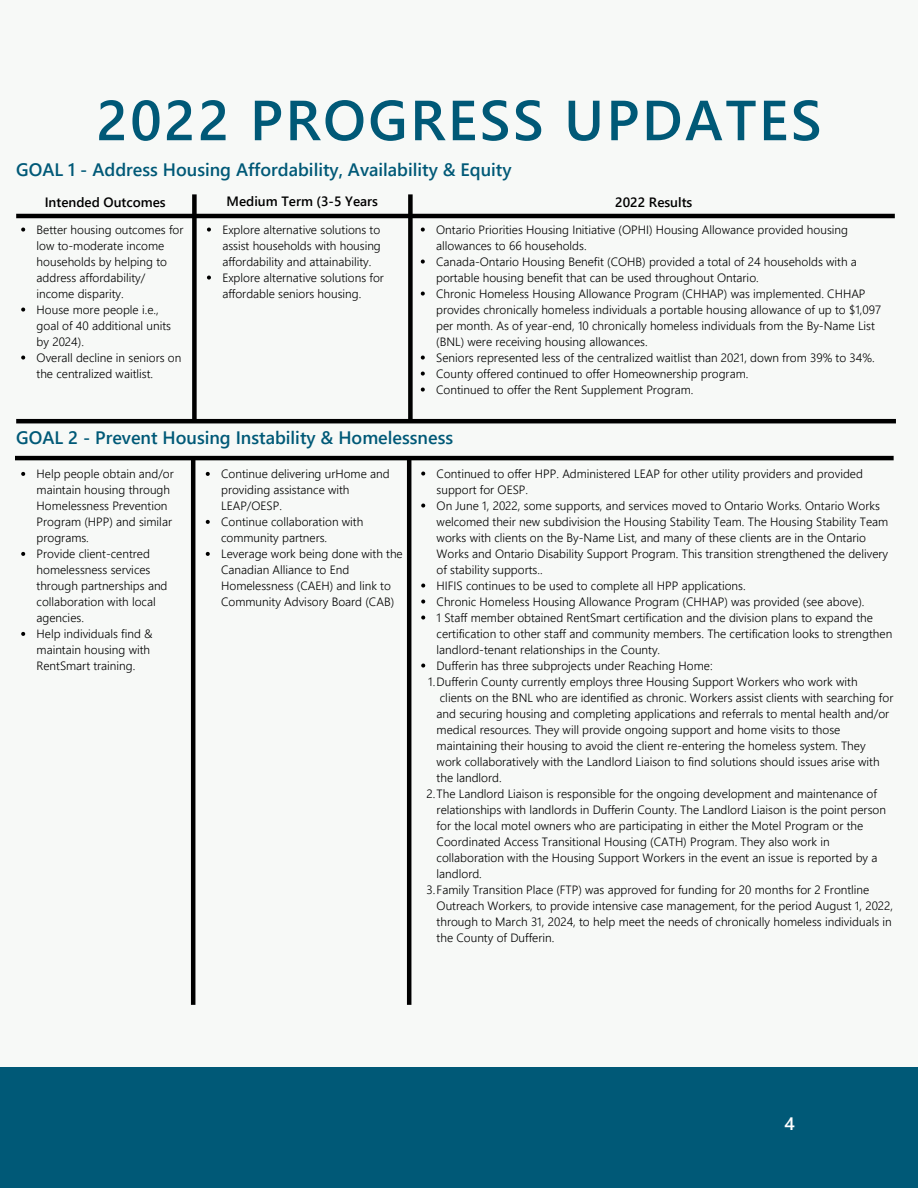
<style>
.page{position:relative;width:918px;height:1188px;background:#f7f9f7}
.page>*{position:absolute;margin:0;border:0;box-sizing:border-box;transform-origin:0 0}
.t1{font:600 56.4px "Segoe UI";letter-spacing:.045em;color:#005977}
.t2{font:600 18px "Segoe UI";color:#005977}
.t3{font:600 18px "Segoe UI";color:#fff}
.t4{font:600 13.5px "Segoe UI";color:#000}
.t5{font:300 12px/16px "Segoe UI";color:#000}
</style>
<div class="page">
<div style="left:0;top:1068px;width:918px;height:120px;background:#005977"></div>
<div style="left:192px;top:194px;width:5px;height:228px;background:#000"></div>
<hr style="left:16px;top:214px;width:879px;height:4px;background:#000">
<svg style="left:21px;top:228px;width:4px;height:4px"></svg>
<svg style="left:21px;top:308px;width:4px;height:4px"></svg>
<svg style="left:21px;top:356px;width:4px;height:4px"></svg>
<svg style="left:421px;top:228px;width:4px;height:4px"></svg>
<svg style="left:421px;top:260px;width:4px;height:4px"></svg>
<svg style="left:421px;top:292px;width:4px;height:4px"></svg>
<svg style="left:421px;top:356px;width:4px;height:4px"></svg>
<svg style="left:421px;top:372px;width:4px;height:4px"></svg>
<svg style="left:421px;top:388px;width:4px;height:4px"></svg>
<div style="left:408px;top:194px;width:5px;height:228px;background:#000"></div>
<svg style="left:207px;top:228px;width:4px;height:4px"></svg>
<svg style="left:207px;top:276px;width:4px;height:4px"></svg>
<hr style="left:16px;top:419px;width:880px;height:4px;background:#000">
<hr style="left:191px;top:458px;width:4px;height:547px;background:#000">
<hr style="left:15px;top:456px;width:879px;height:4px;background:#000">
<svg style="left:21px;top:472px;width:4px;height:4px"></svg>
<svg style="left:21px;top:552px;width:4px;height:4px"></svg>
<svg style="left:21px;top:632px;width:4px;height:4px"></svg>
<svg style="left:421px;top:472px;width:4px;height:4px"></svg>
<svg style="left:421px;top:504px;width:4px;height:4px"></svg>
<svg style="left:421px;top:584px;width:4px;height:4px"></svg>
<svg style="left:421px;top:600px;width:4px;height:4px"></svg>
<svg style="left:421px;top:616px;width:4px;height:4px"></svg>
<svg style="left:421px;top:664px;width:4px;height:4px"></svg>
<hr style="left:407px;top:458px;width:4px;height:547px;background:#000">
<svg style="left:206px;top:472px;width:4px;height:4px"></svg>
<svg style="left:206px;top:520px;width:4px;height:4px"></svg>
<svg style="left:206px;top:552px;width:4px;height:4px"></svg>
<p class="t1" style="left:96px;top:79px;width:727px">2022 PROGRESS UPDATES</p>
<p class="t2" style="left:16px;top:156px;width:497px">GOAL 1 - Address Housing Affordability, Availability &amp; Equity</p>
<p class="t4" style="left:45px;top:192px;width:123px">Intended Outcomes</p>
<p class="t4" style="left:615px;top:192px;width:79px">2022 Results</p>
<p class="t5" style="left:37px;top:221px;width:148px">Better housing outcomes for low to-moderate income households by helping to address affordability/ income disparity.</p>
<p class="t5" style="left:37px;top:301px;width:136px">House more people i.e., goal of 40 additional units by 2024).</p>
<p class="t5" style="left:37px;top:349px;width:146px">Overall decline in seniors on the centralized waitlist.</p>
<p class="t4" style="left:227px;top:192px;width:153px">Medium Term (3-5 Years</p>
<p class="t5" style="left:222px;top:221px;width:160px;text-align:justify">Explore alternative solutions to assist households with housing affordability and attainability.</p>
<p class="t5" style="left:222px;top:269px;width:163px">Explore alternative solutions for affordable seniors housing.</p>
<p class="t5" style="left:436px;top:221px;width:413px">Ontario Priorities Housing Initiative (OPHI) Housing Allowance provided housing allowances to 66 households.</p>
<p class="t5" style="left:436px;top:253px;width:422px">Canada-Ontario Housing Benefit (COHB) provided a total of 24 households with a portable housing benefit that can be used throughout Ontario.</p>
<p class="t5" style="left:436px;top:285px;width:446px">Chronic Homeless Housing Allowance Program (CHHAP) was implemented. CHHAP provides chronically homeless individuals a portable housing allowance of up to $1,097 per month. As of year-end, 10 chronically homeless individuals from the By-Name List (BNL) were receiving housing allowances.</p>
<p class="t5" style="left:436px;top:349px;width:440px">Seniors represented less of the centralized waitlist than 2021, down from 39% to 34%.</p>
<p class="t5" style="left:436px;top:365px;width:314px">County offered continued to offer Homeownership program.</p>
<p class="t5" style="left:436px;top:381px;width:259px">Continued to offer the Rent Supplement Program.</p>
<p class="t2" style="left:16px;top:425px;width:439px">GOAL 2 - Prevent Housing Instability &amp; Homelessness</p>
<p class="t5" style="left:37px;top:465px;width:139px">Help people obtain and/or maintain housing through<br>Homelessness Prevention<br>Program (HPP) and similar programs.</p>
<p class="t5" style="left:37px;top:545px;width:132px">Provide client-centred homelessness services through partnerships and collaboration with local agencies.</p>
<p class="t5" style="left:37px;top:625px;width:118px">Help individuals find &amp; maintain housing with<br>RentSmart training.</p>
<p class="t5" style="left:437px;top:465px;width:428px">Continued to offer HPP. Administered LEAP for other utility providers and provided support for OESP.</p>
<p class="t5" style="left:437px;top:497px;width:453px">On June 1, 2022, some supports, and services moved to Ontario Works. Ontario Works welcomed their new subdivision the Housing Stability Team. The Housing Stability Team works with clients on the By-Name List, and many of these clients are in the Ontario Works and Ontario Disability Support Program. This transition strengthened the delivery of stability supports..</p>
<p class="t5" style="left:437px;top:577px;width:311px">HIFIS continues to be used to complete all HPP applications.</p>
<p class="t5" style="left:437px;top:593px;width:429px">Chronic Homeless Housing Allowance Program (CHHAP) was provided (see above).</p>
<p class="t5" style="left:437px;top:609px;width:457px">1 Staff member obtained RentSmart certification and the division plans to expand the certification to other staff and community members. The certification looks to strengthen landlord-tenant relationships in the County.</p>
<p class="t5" style="left:437px;top:657px;width:278px">Dufferin has three subprojects under Reaching Home:</p>
<p class="t5" style="left:437px;top:673px;width:458px;text-indent:-8px">1.Dufferin County currently employs three Housing Support Workers who work with<br>clients on the BNL who are identified as chronic. Workers assist clients with searching for and securing housing and completing applications and referrals to mental health and/or medical resources. They will provide ongoing support and home visits to those maintaining their housing to avoid the client re-entering the homeless system. They work collaboratively with the Landlord Liaison to find solutions should issues arise with the landlord.</p>
<p class="t5" style="left:437px;top:785px;width:451px;text-indent:-10px">2.The Landlord Liaison is responsible for the ongoing development and maintenance of relationships with landlords in Dufferin County. The Landlord Liaison is the point person for the local motel owners who are participating in either the Motel Program or the Coordinated Access Transitional Housing (CATH) Program. They also work in collaboration with the Housing Support Workers in the event an issue is reported by a landlord.</p>
<p class="t5" style="left:437px;top:881px;width:458px;text-indent:-10px">3.Family Transition Place (FTP) was approved for funding for 20 months for 2 Frontline Outreach Workers, to provide intensive case management, for the period August 1, 2022, through to March 31, 2024, to help meet the needs of chronically homeless individuals in the County of Dufferin.</p>
<p class="t5" style="left:221px;top:465px;width:170px">Continue delivering urHome and providing assistance with<br>LEAP/OESP.</p>
<p class="t5" style="left:221px;top:513px;width:144px">Continue collaboration with community partners.</p>
<p class="t5" style="left:221px;top:545px;width:183px">Leverage work being done with the<br>Canadian Alliance to End<br>Homelessness (CAEH) and link to<br>Community Advisory Board (CAB)</p>
<p class="t3" style="left:785px;top:1110px;width:12px">4</p>
</div>
